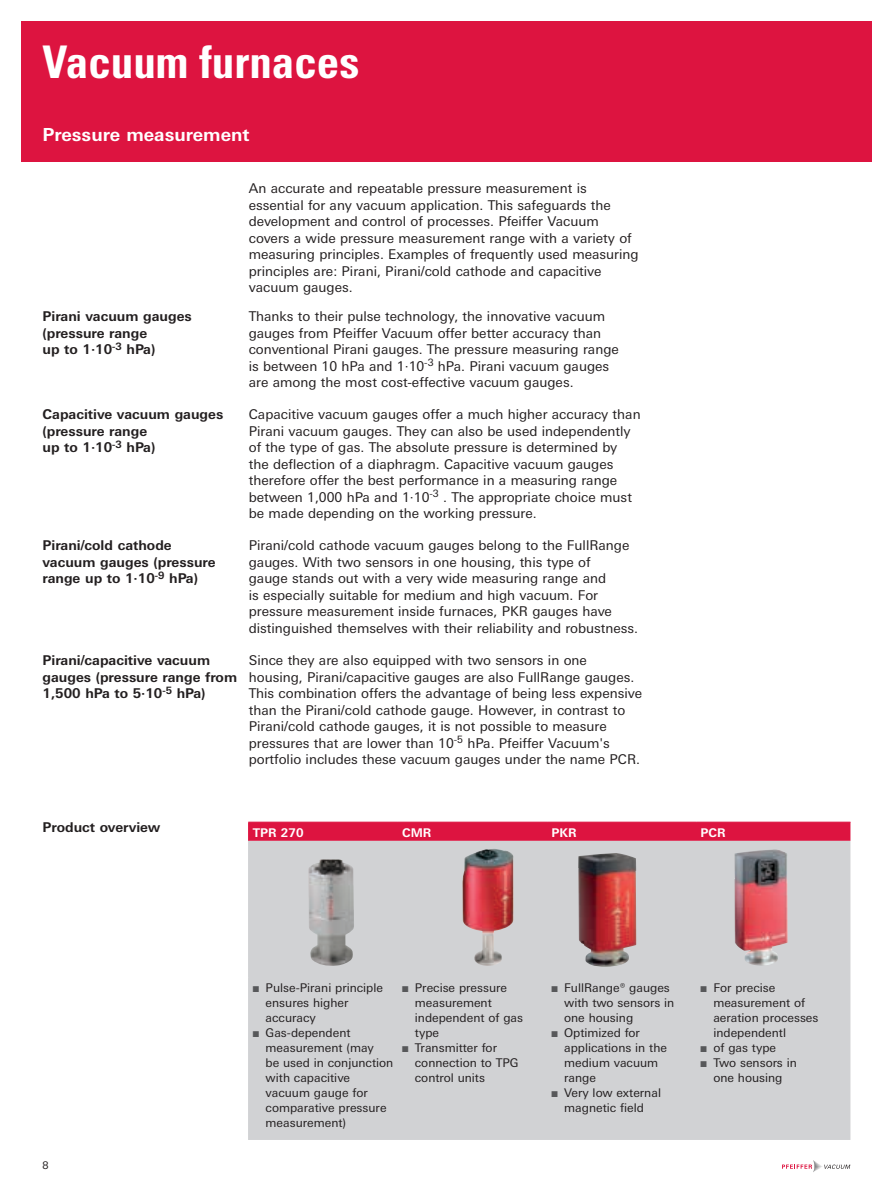
<style>
.page{position:relative;width:893px;height:1191px;background:#fff}
.page>*{position:absolute;margin:0;border:0;box-sizing:border-box;transform-origin:0 0}
.t1{font:700 condensed 45px "Univers";color:#fff}
.t2{font:700 18px "Univers Next W1 G";color:#fff}
.t3{font:13.5px/16.5px "Univers Next W1 G";color:#231f20}
.t4{font:700 13.5px/16.5px "Univers Next W1 G";color:#231f20}
.t5{font:12px/15px "Univers Next W1 G";color:#231f20}
.t6{font:700 12px "Univers Next W1 G";color:#fff}
.t7{font:10.5px "Univers Next W1 G";color:#231f20}
.s1{color:#57585a}
</style>
<div class="page">
<div style="left:21px;top:21px;width:851px;height:141px;background:#dd1440"></div>
<svg style="left:782px;top:1160px;width:68px;height:12px"></svg>
<div style="left:249px;top:841px;width:601px;height:299px;background:#d1d2d4"></div>
<hr style="left:248px;top:821px;width:150px;height:1px;background:#dd1440">
<hr style="left:398px;top:821px;width:149px;height:1px;background:#dd1440">
<hr style="left:547px;top:821px;width:149px;height:1px;background:#dd1440">
<hr style="left:696px;top:821px;width:154px;height:1px;background:#dd1440">
<svg style="left:248px;top:822px;width:602px;height:19px;background:#dd1742"></svg>
<hr style="left:248px;top:841px;width:1px;height:136px;background:#d1d2d4">
<hr style="left:248px;top:977px;width:1px;height:163px;background:#d1d2d4">
<img style="left:308px;top:859px;width:46px;height:107px">
<img style="left:462px;top:848px;width:52px;height:118px">
<img style="left:578px;top:853px;width:58px;height:113px">
<img style="left:735px;top:849px;width:53px;height:116px">
<h1 class="t1" style="left:43px;top:35px;width:318px">Vacuum furnaces</h1>
<h2 class="t2" style="left:43px;top:124px;width:208px">Pressure measurement</h2>
<p class="t3" style="left:249px;top:180px;width:391px">An accurate and repeatable pressure measurement is essential for any vacuum application. This safeguards the development and control of processes. Pfeiffer Vacuum covers a wide pressure measurement range with a variety of measuring principles. Examples of frequently used measuring principles are: Pirani, Pirani/cold cathode and capacitive vacuum gauges.</p>
<p class="t4" style="left:43px;top:308px;width:151px">Pirani vacuum gauges (pressure range<br>up to 1·10<sup>-3</sup> hPa)</p>
<p class="t3" style="left:249px;top:308px;width:372px">Thanks to their pulse technology, the innovative vacuum gauges from Pfeiffer Vacuum offer better accuracy than conventional Pirani gauges. The pressure measuring range is between 10 hPa and 1·10<sup>-3</sup> hPa. Pirani vacuum gauges are among the most cost-effective vacuum gauges.</p>
<p class="t4" style="left:43px;top:406px;width:182px">Capacitive vacuum gauges (pressure range<br>up to 1·10<sup>-3</sup> hPa)</p>
<p class="t3" style="left:249px;top:406px;width:393px">Capacitive vacuum gauges offer a much higher accuracy than Pirani vacuum gauges. They can also be used independently of the type of gas. The absolute pressure is determined by the deflection of a diaphragm. Capacitive vacuum gauges therefore offer the best performance in a measuring range between 1,000 hPa and 1·10<sup>-3</sup> . The appropriate choice must be made depending on the working pressure.</p>
<p class="t4" style="left:43px;top:537px;width:175px">Pirani/cold cathode vacuum gauges (pressure range up to 1·10<sup>-9</sup> hPa)</p>
<p class="t3" style="left:249px;top:537px;width:391px">Pirani/cold cathode vacuum gauges belong to the FullRange gauges. With two sensors in one housing, this type of<br>gauge stands out with a very wide measuring range and<br>is especially suitable for medium and high vacuum. For pressure measurement inside furnaces, PKR gauges have distinguished themselves with their reliability and robustness.</p>
<p class="t4" style="left:43px;top:652px;width:196px">Pirani/capacitive vacuum gauges (pressure range from<br>1,500 hPa to 5·10<sup>-5</sup> hPa)</p>
<p class="t3" style="left:249px;top:652px;width:395px">Since they are also equipped with two sensors in one housing, Pirani/capacitive gauges are also FullRange gauges.<br>This combination offers the advantage of being less expensive than the Pirani/cold cathode gauge. However, in contrast to Pirani/cold cathode gauges, it is not possible to measure pressures that are lower than 10<sup>-5</sup> hPa. Pfeiffer Vacuum's portfolio includes these vacuum gauges under the name PCR.</p>
<p class="t4" style="left:43px;top:818px;width:119px">Product overview</p>
<p class="t7" style="left:43px;top:1159px;width:8px">8</p>
<p class="t6" style="left:253px;top:825px;width:52px">TPR 270</p>
<p class="t6" style="left:402px;top:825px;width:31px">CMR</p>
<p class="t6" style="left:551px;top:825px;width:27px">PKR</p>
<p class="t6" style="left:701px;top:825px;width:27px">PCR</p>
<p class="t5" style="left:266px;top:980px;width:119px;text-indent:-13px"><span class="s1">■</span> Pulse-Pirani principle ensures higher accuracy</p>
<p class="t5" style="left:266px;top:1025px;width:129px;text-indent:-13px"><span class="s1">■</span> Gas-dependent measurement (may<br>be used in conjunction with capacitive vacuum gauge for comparative pressure measurement)</p>
<p class="t5" style="left:415px;top:980px;width:110px;text-indent:-13px"><span class="s1">■</span> Precise pressure measurement independent of gas type</p>
<p class="t5" style="left:415px;top:1040px;width:105px;text-indent:-13px"><span class="s1">■</span> Transmitter for connection to TPG control units</p>
<p class="t5" style="left:564px;top:980px;width:112px;text-indent:-13px"><span class="s1">■</span> FullRange® gauges with two sensors in one housing</p>
<p class="t5" style="left:564px;top:1025px;width:104px;text-indent:-13px"><span class="s1">■</span> Optimized for applications in the medium vacuum range</p>
<p class="t5" style="left:551px;top:1085px;width:111px;text-align:center"><span class="s1">■</span> Very low external magnetic field</p>
<p class="t5" style="left:713px;top:980px;width:107px;text-indent:-13px"><span class="s1">■</span> For precise measurement of aeration processes independentl</p>
<p class="t5" style="left:701px;top:1040px;width:77px"><span class="s1">■</span> of gas type</p>
<p class="t5" style="left:701px;top:1055px;width:98px;text-align:center"><span class="s1">■</span> Two sensors in one housing</p>
</div>
